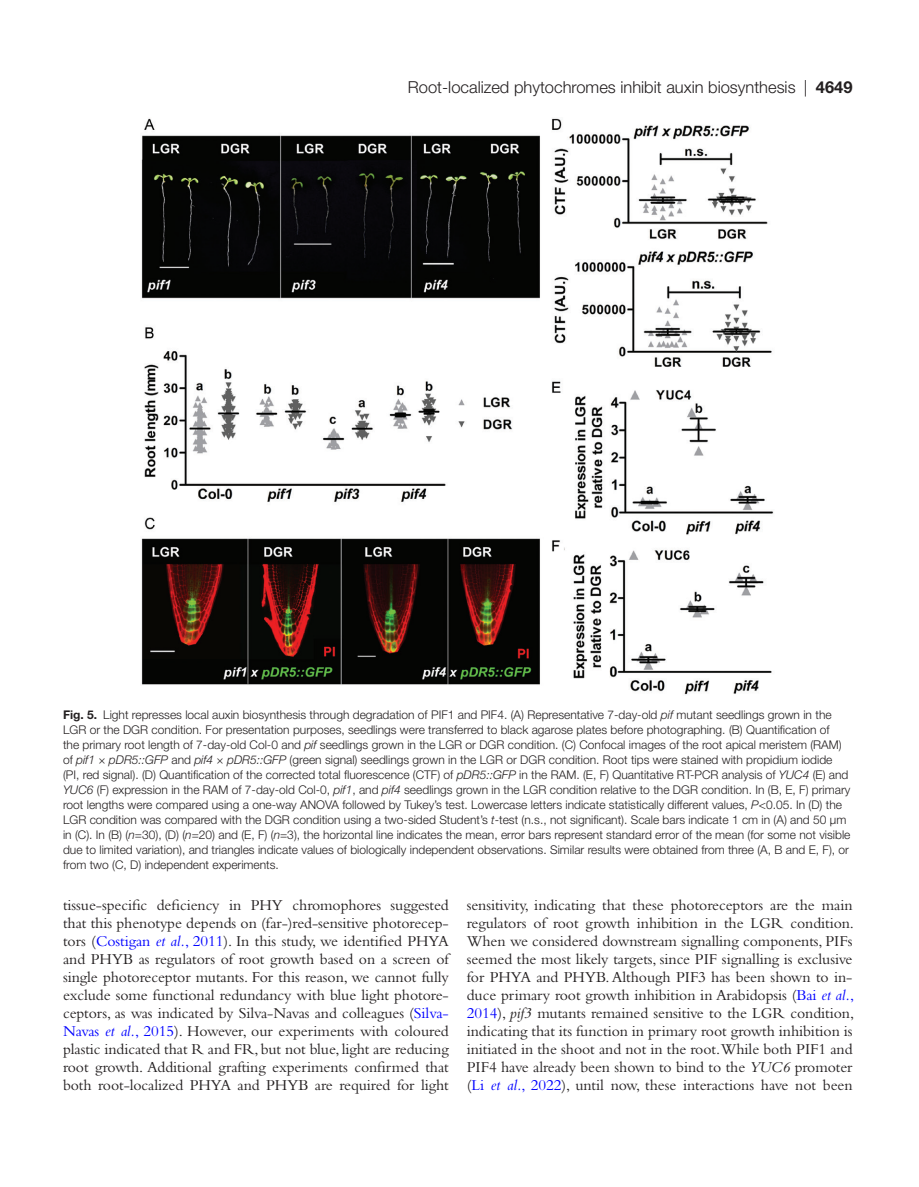
<style>
.page{position:relative;width:919px;height:1187px;background:#fff}
.page>*{position:absolute;margin:0;border:0;box-sizing:border-box;transform-origin:0 0}
.t1{font:300 16.5px "Helvetica Neue LT Std";color:#231f20}
.t2{font:15.75px/18px "Bembo Std";letter-spacing:-.005em;color:#231f20;text-align:justify}
.t3{font:300 12px/15px "Helvetica Neue LT Std";color:#231f20}
.s1{font-weight:700}
.s2{font-style:italic}
.s3{color:#00f}
.s4{font-style:italic;color:#00f}
</style>
<div class="page">
<img style="left:141px;top:118px;width:633px;height:577px">
<h1 class="t1" style="left:408px;top:77px;width:446px">Root-localized phytochromes inhibit auxin biosynthesis | <span class="s1">4649</span></h1>
<p class="t3" style="left:63px;top:707px;width:788px"><span class="s1">Fig. 5.</span> Light represses local auxin biosynthesis through degradation of PIF1 and PIF4. (A) Representative 7-day-old <span class="s2">pif</span> mutant seedlings grown in the LGR or the DGR condition. For presentation purposes, seedlings were transferred to black agarose plates before photographing. (B) Quantification of<br>the primary root length of 7-day-old Col-0 and <span class="s2">pif</span> seedlings grown in the LGR or DGR condition. (C) Confocal images of the root apical meristem (RAM) of <span class="s2">pif1 × pDR5::GFP</span> and <span class="s2">pif4 × pDR5::GFP</span> (green signal) seedlings grown in the LGR or DGR condition. Root tips were stained with propidium iodide (PI, red signal). (D) Quantification of the corrected total fluorescence (CTF) of <span class="s2">pDR5::GFP</span> in the RAM. (E, F) Quantitative RT-PCR analysis of <span class="s2">YUC4</span> (E) and <span class="s2">YUC6</span> (F) expression in the RAM of 7-day-old Col-0, <span class="s2">pif1</span>, and <span class="s2">pif4</span> seedlings grown in the LGR condition relative to the DGR condition. In (B, E, F) primary root lengths were compared using a one-way ANOVA followed by Tukey’s test. Lowercase letters indicate statistically different values, <span class="s2">P</span>&lt;0.05. In (D) the LGR condition was compared with the DGR condition using a two-sided Student’s <span class="s2">t</span>-test (n.s., not significant). Scale bars indicate 1 cm in (A) and 50 µm in (C). In (B) (<span class="s2">n</span>=30), (D) (<span class="s2">n</span>=20) and (E, F) (<span class="s2">n</span>=3), the horizontal line indicates the mean, error bars represent standard error of the mean (for some not visible due to limited variation), and triangles indicate values of biologically independent observations. Similar results were obtained from three (A, B and E, F), or from two (C, D) independent experiments.</p>
<p class="t2" style="left:63px;top:895px;width:387px">tissue-specific deficiency in PHY chromophores suggested that this phenotype depends on (far-)red-sensitive photorecep&shy;tors (<span class="s3">Costigan</span> <span class="s4">et al.</span><span class="s3">, 2011</span>). In this study, we identified PHYA and PHYB as regulators of root growth based on a screen of single photoreceptor mutants. For this reason, we cannot fully exclude some functional redundancy with blue light photore&shy;ceptors, as was indicated by Silva-Navas and colleagues (<span class="s3">Silva-Navas</span> <span class="s4">et al.</span><span class="s3">, 2015</span>). However, our experiments with coloured plastic indicated that R and FR, but not blue, light are reducing root growth. Additional grafting experiments confirmed that both root-localized PHYA and PHYB are required for light</p>
<p class="t2" style="left:466px;top:895px;width:389px">sensitivity, indicating that these photoreceptors are the main regulators of root growth inhibition in the LGR condition.<br>When we considered downstream signalling components, PIFs seemed the most likely targets, since PIF signalling is exclusive for PHYA and PHYB. Although PIF3 has been shown to in&shy;duce primary root growth inhibition in Arabidopsis (<span class="s3">Bai</span> <span class="s4">et al.</span><span class="s3">, 2014</span>), <span class="s2">pif3</span> mutants remained sensitive to the LGR condition, indicating that its function in primary root growth inhibition is initiated in the shoot and not in the root.While both PIF1 and PIF4 have already been shown to bind to the <span class="s2">YUC6</span> promoter (<span class="s3">Li</span> <span class="s4">et al.</span><span class="s3">, 2022</span>), until now, these interactions have not been</p>
</div>
